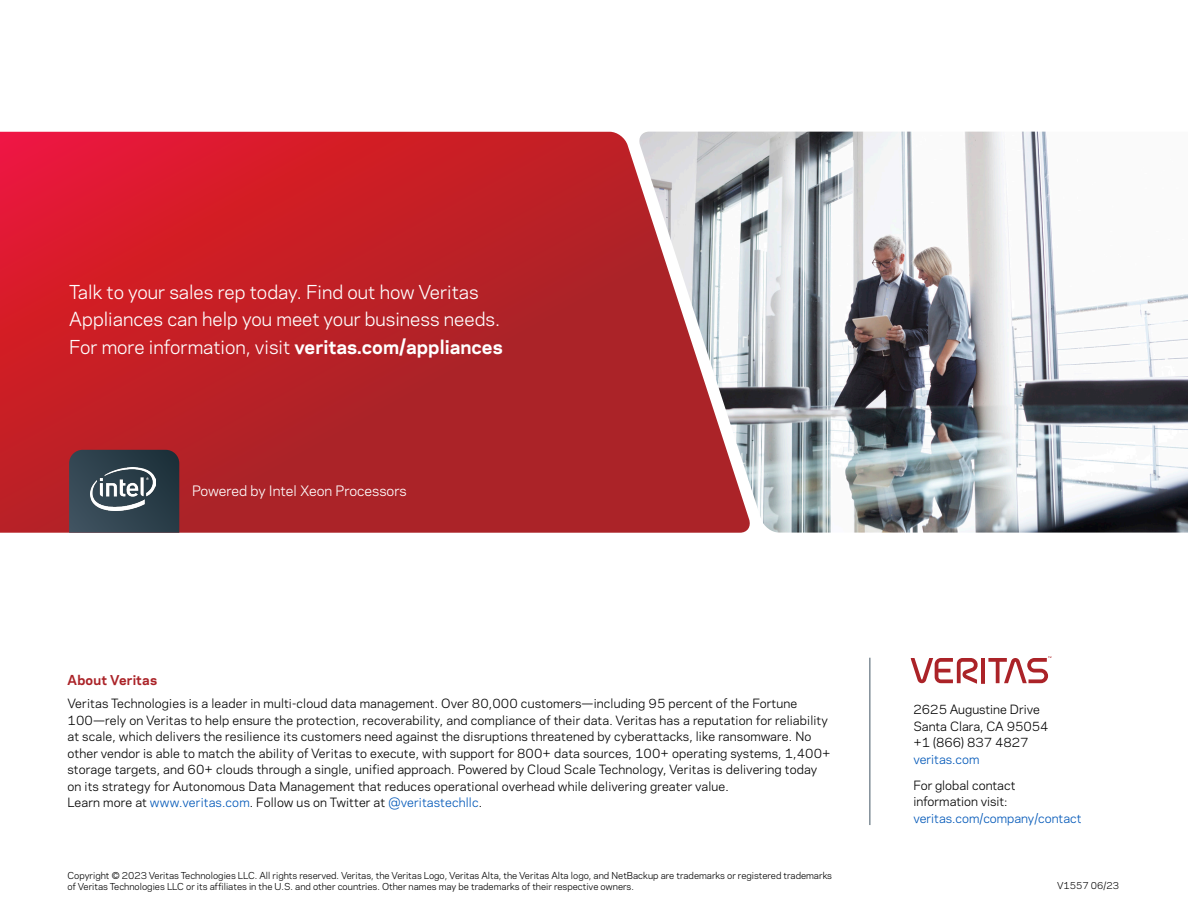
<style>
.page{position:relative;width:1188px;height:918px;background:#fff}
.page>*{position:absolute;margin:0;border:0;box-sizing:border-box;transform-origin:0 0}
.table_bullets{font:18px/27px "Polaris";color:#fff}
.subhead{font:13.5px "Polaris";color:#fff}
.t1{font:700 12.75px "Polaris";letter-spacing:.015em;color:#ab2328}
.t2{font:12px/16.5px "Polaris";letter-spacing:.01em;color:#000}
.t3{font:12px "Polaris";color:#0057b8}
.t4{font:9px/10.8px "Polaris";color:#000}
.s1{font-weight:700}
.s2{color:#0057b8}
</style>
<div class="page">
<svg style="left:0;top:132px;width:638px;height:401px;background:#be2028"></svg>
<img style="left:638px;top:132px;width:550px;height:401px">
<hr style="left:981px;top:658px;width:4px;height:25px;background:#ab2328">
<svg style="left:910px;top:658px;width:68px;height:26px"></svg>
<svg style="left:988px;top:656px;width:64px;height:27px"></svg>
<hr style="left:870px;top:658px;width:1px;height:167px;background:#425563">
<svg style="left:69px;top:450px;width:110px;height:83px;background:#31414c"></svg>
<img style="left:91px;top:468px;width:64px;height:42px">
<p class="table_bullets" style="left:69px;top:278px;width:432px">Talk to your sales rep today. Find out how Veritas<br>Appliances can help you meet your business needs.</p>
<p class="table_bullets" style="left:69px;top:333px;width:435px">For more information, visit <span class="s1">veritas.com/appliances</span></p>
<p class="subhead" style="left:192px;top:481px;width:216px">Powered by Intel Xeon Processors</p>
<p class="t1" style="left:68px;top:671px;width:91px">About Veritas</p>
<p class="t2" style="left:68px;top:695px;width:765px">Veritas Technologies is a leader in multi-cloud data management. Over 80,000 customers—including 95 percent of the Fortune 100—rely on Veritas to help ensure the protection, recoverability, and compliance of their data. Veritas has a reputation for reliability at scale, which delivers the resilience its customers need against the disruptions threatened by cyberattacks, like ransomware. No other vendor is able to match the ability of Veritas to execute, with support for 800+ data sources, 100+ operating systems, 1,400+ storage targets, and 60+ clouds through a single, unified approach. Powered by Cloud Scale Technology, Veritas is delivering today on its strategy for Autonomous Data Management that reduces operational overhead while delivering greater value.<br>Learn more at <span class="s2">www.veritas.com</span>. Follow us on Twitter at <span class="s2">@veritastechllc</span>.</p>
<p class="t2" style="left:914px;top:701px;width:128px">2625 Augustine Drive</p>
<p class="t2" style="left:914px;top:717px;width:137px">Santa Clara, CA 95054</p>
<p class="t2" style="left:914px;top:734px;width:117px">+1 (866) 837 4827</p>
<p class="t3" style="left:914px;top:750px;width:68px">veritas.com</p>
<p class="t2" style="left:914px;top:776px;width:104px">For global contact information visit:</p>
<p class="t3" style="left:914px;top:809px;width:170px">veritas.com/company/contact</p>
<p class="t4" style="left:68px;top:869px;width:766px">Copyright © 2023 Veritas Technologies LLC. All rights reserved. Veritas, the Veritas Logo, Veritas Alta, the Veritas Alta logo, and NetBackup are trademarks or registered trademarks of Veritas Technologies LLC or its affiliates in the U.S. and other countries. Other names may be trademarks of their respective owners.</p>
<p class="t4" style="left:1057px;top:880px;width:63px">V1557 06/23</p>
</div>
